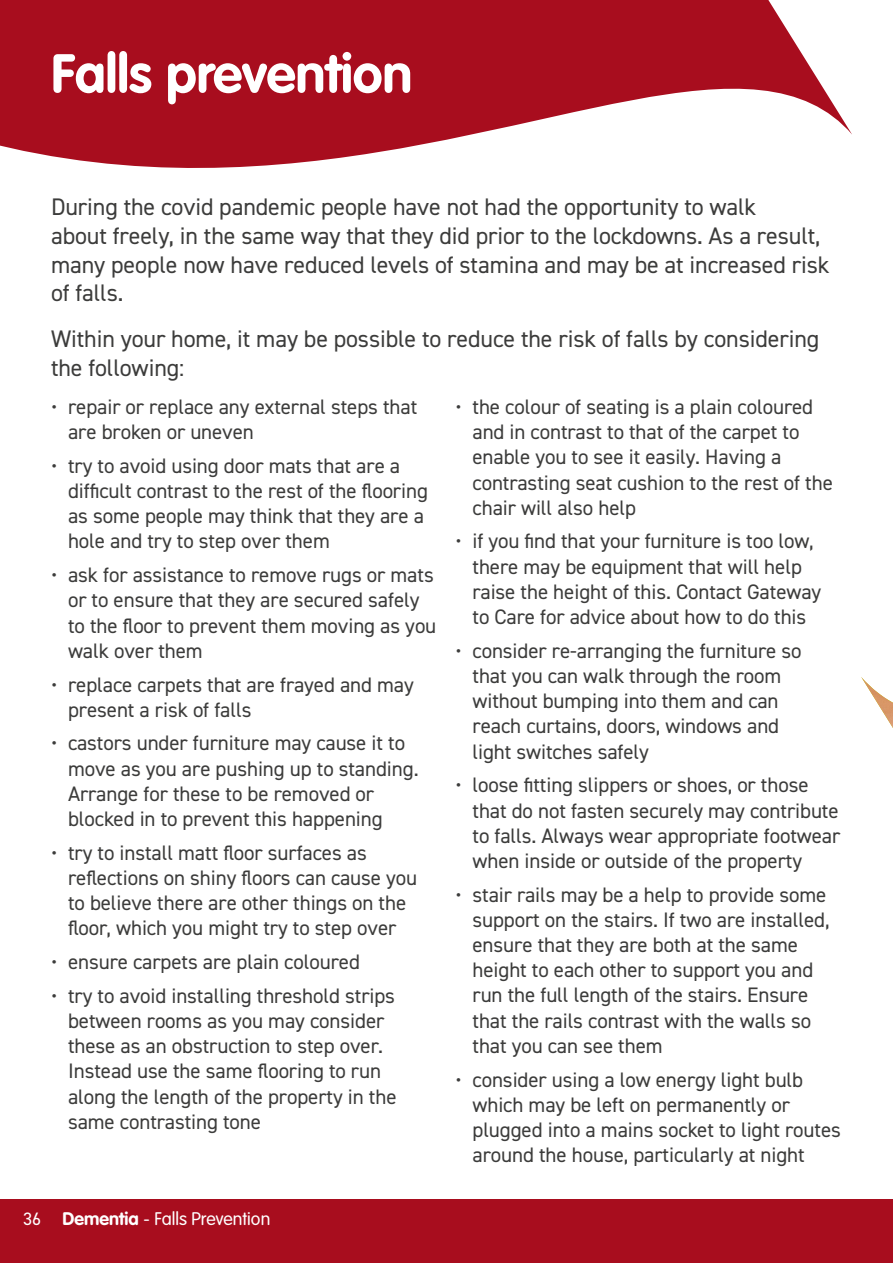
<style>
.page{position:relative;width:893px;height:1263px;background:#fff}
.page>*{position:absolute;margin:0;border:0;box-sizing:border-box;transform-origin:0 0}
.t1{font:700 54px "VAG Rounded Std";letter-spacing:-.005em;color:#fff}
.t2{font:24px/28.8px "DIN2014";letter-spacing:-.005em;color:#3c3c3b}
.t3{font:21px/25.2px "DIN2014";letter-spacing:-.005em;color:#3c3c3b}
.t4{font:300 18px "VAG Rounded Std";color:#fff}
.s1{font-family:"DIN2014";font-weight:400}
.s2{font-weight:700}
</style>
<div class="page">
<div style="left:0;top:1199px;width:893px;height:64px;background:#a80d1e"></div>
<svg style="left:0;top:0;width:852px;height:168px;fill:#a80d1e"></svg>
<img style="left:861px;top:677px;width:32px;height:51px">
<h1 class="t1" style="left:51px;top:42px;width:363px">Falls prevention</h1>
<p class="t2" style="left:51px;top:192px;width:780px">During the covid pandemic people have not had the opportunity to walk<br>about freely, in the same way that they did prior to the lockdowns. As a result, many people now have reduced levels of stamina and may be at increased risk of falls.</p>
<p class="t2" style="left:51px;top:324px;width:770px">Within your home, it may be possible to reduce the risk of falls by considering the following:</p>
<p class="t3" style="left:68px;top:394px;width:351px;text-indent:-17px">• repair or replace any external steps that are broken or uneven</p>
<p class="t3" style="left:68px;top:453px;width:361px;text-indent:-17px">• try to avoid using door mats that are a difficult contrast to the rest of the flooring as some people may think that they are a hole and try to step over them</p>
<p class="t3" style="left:472px;top:394px;width:362px;text-indent:-17px">• the colour of seating is a plain coloured and in contrast to that of the carpet to enable you to see it easily. Having a contrasting seat cushion to the rest of the chair will also help</p>
<p class="t3" style="left:472px;top:528px;width:350px;text-indent:-17px">• if you find that your furniture is too low, there may be equipment that will help raise the height of this. Contact Gateway to Care for advice about how to do this</p>
<p class="t3" style="left:68px;top:562px;width:370px;text-indent:-17px">• ask for assistance to remove rugs or mats or to ensure that they are secured safely to the floor to prevent them moving as you walk over them</p>
<p class="t3" style="left:68px;top:671px;width:347px;text-indent:-17px">• replace carpets that are frayed and may present a risk of falls</p>
<p class="t3" style="left:68px;top:730px;width:352px;text-indent:-17px">• castors under furniture may cause it to move as you are pushing up to standing.<br>Arrange for these to be removed or blocked in to prevent this happening</p>
<p class="t3" style="left:68px;top:839px;width:351px;text-indent:-17px">• try to install matt floor surfaces as reflections on shiny floors can cause you to believe there are other things on the floor, which you might try to step over</p>
<p class="t3" style="left:51px;top:949px;width:310px">• ensure carpets are plain coloured</p>
<p class="t3" style="left:68px;top:982px;width:330px;text-indent:-17px">• try to avoid installing threshold strips between rooms as you may consider these as an obstruction to step over.<br>Instead use the same flooring to run along the length of the property in the same contrasting tone</p>
<p class="t3" style="left:472px;top:637px;width:331px;text-indent:-17px">• consider re-arranging the furniture so that you can walk through the room without bumping into them and can reach curtains, doors, windows and light switches safely</p>
<p class="t3" style="left:472px;top:772px;width:369px;text-indent:-17px">• loose fitting slippers or shoes, or those that do not fasten securely may contribute to falls. Always wear appropriate footwear when inside or outside of the property</p>
<p class="t3" style="left:472px;top:881px;width:359px;text-indent:-17px">• stair rails may be a help to provide some support on the stairs. If two are installed, ensure that they are both at the same height to each other to support you and run the full length of the stairs. Ensure that the rails contrast with the walls so that you can see them</p>
<p class="t3" style="left:472px;top:1066px;width:370px;text-indent:-17px">• consider using a low energy light bulb which may be left on permanently or plugged into a mains socket to light routes around the house, particularly at night</p>
<p class="t4" style="left:23px;top:1208px;width:249px"><span class="s1">36</span> <span class="s2">Dementia</span> - Falls Prevention</p>
</div>
